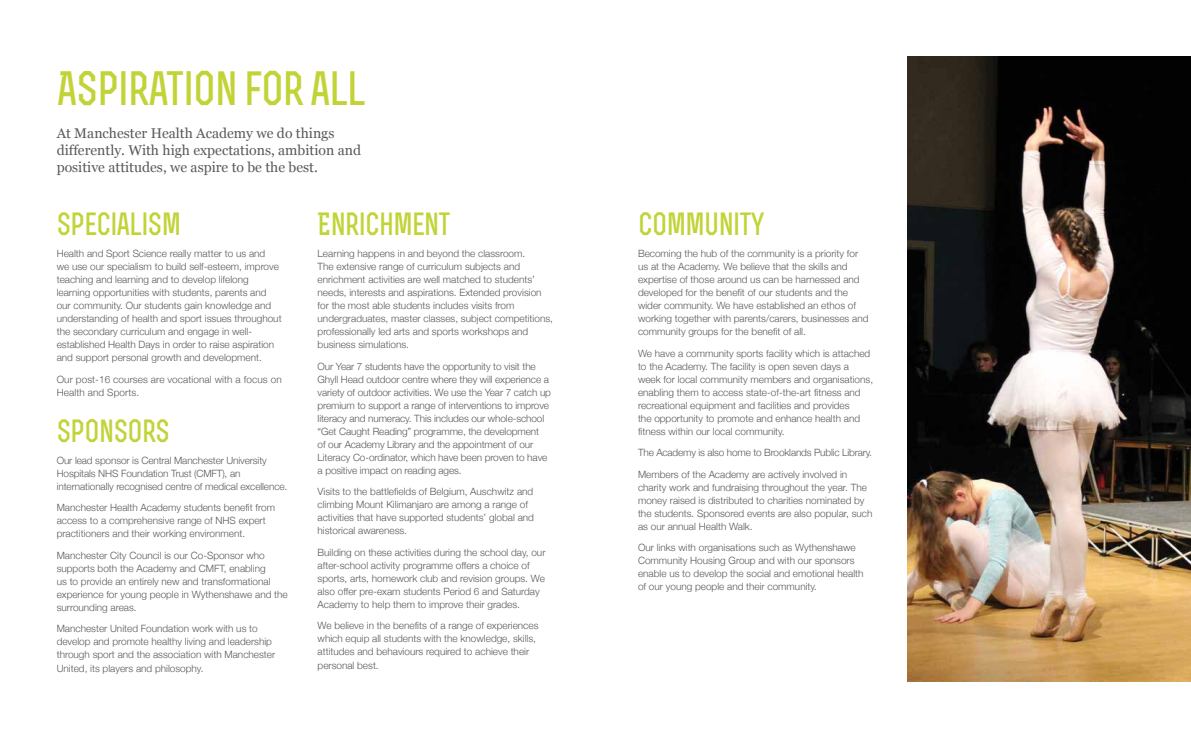
<style>
.page{position:relative;width:1191px;height:738px;background:#fff}
.page>*{position:absolute;margin:0;border:0;box-sizing:border-box;transform-origin:0 0}
.t1{font:700 45px "Rex";letter-spacing:-.02em;color:#c2d338}
.t2{font:700 30px "Rex";letter-spacing:-.02em;color:#c2d338}
.t3{font:14px/16.8px "Georgia";color:#58595b}
.t4{font:300 10px/13px "Helvetica Neue";color:#58595b}
</style>
<div class="page">
<svg style="left:907px;top:56px;width:284px;height:1px"></svg>
<img style="left:907px;top:57px;width:284px;height:623px">
<h1 class="t1" style="left:57px;top:60px;width:310px">ASPIRATION FOR ALL</h1>
<h3 class="t3" style="left:57px;top:124px;width:306px">At Manchester Health Academy we do things differently. With high expectations, ambition and positive attitudes, we aspire to be the best.</h3>
<h2 class="t2" style="left:57px;top:205px;width:126px">SPECIALISM</h2>
<p class="t4" style="left:57px;top:246px;width:226px">Health and Sport Science really matter to us and<br>we use our specialism to build self-esteem, improve teaching and learning and to develop lifelong learning opportunities with students, parents and our community. Our students gain knowledge and understanding of health and sport issues throughout the secondary curriculum and engage in well&shy;established Health Days in order to raise aspiration and support personal growth and development.</p>
<p class="t4" style="left:57px;top:371px;width:226px">Our post-16 courses are vocational with a focus on<br>Health and Sports.</p>
<h2 class="t2" style="left:57px;top:412px;width:115px">SPONSORS</h2>
<p class="t4" style="left:57px;top:452px;width:232px">Our lead sponsor is Central Manchester University<br>Hospitals NHS Foundation Trust (CMFT), an internationally recognised centre of medical excellence.</p>
<p class="t4" style="left:57px;top:500px;width:220px">Manchester Health Academy students benefit from access to a comprehensive range of NHS expert practitioners and their working environment.</p>
<p class="t4" style="left:57px;top:547px;width:232px">Manchester City Council is our Co-Sponsor who supports both the Academy and CMFT, enabling<br>us to provide an entirely new and transformational experience for young people in Wythenshawe and the surrounding areas.</p>
<p class="t4" style="left:57px;top:621px;width:220px">Manchester United Foundation work with us to develop and promote healthy living and leadership through sport and the association with Manchester United, its players and philosophy.</p>
<h2 class="t2" style="left:317px;top:205px;width:134px">ENRICHMENT</h2>
<p class="t4" style="left:317px;top:246px;width:237px">Learning happens in and beyond the classroom.<br>The extensive range of curriculum subjects and enrichment activities are well matched to students’ needs, interests and aspirations. Extended provision for the most able students includes visits from undergraduates, master classes, subject competitions, professionally led arts and sports workshops and business simulations.</p>
<p class="t4" style="left:317px;top:358px;width:235px">Our Year 7 students have the opportunity to visit the Ghyll Head outdoor centre where they will experience a variety of outdoor activities. We use the Year 7 catch up premium to support a range of interventions to improve literacy and numeracy. This includes our whole-school “Get Caught Reading” programme, the development<br>of our Academy Library and the appointment of our Literacy Co-ordinator, which have been proven to have a positive impact on reading ages.</p>
<p class="t4" style="left:317px;top:484px;width:218px">Visits to the battlefields of Belgium, Auschwitz and climbing Mount Kilimanjaro are among a range of activities that have supported students’ global and historical awareness.</p>
<p class="t4" style="left:317px;top:544px;width:229px">Building on these activities during the school day, our after-school activity programme offers a choice of sports, arts, homework club and revision groups. We also offer pre-exam students Period 6 and Saturday Academy to help them to improve their grades.</p>
<p class="t4" style="left:317px;top:618px;width:222px">We believe in the benefits of a range of experiences which equip all students with the knowledge, skills, attitudes and behaviours required to achieve their personal best.</p>
<h2 class="t2" style="left:638px;top:205px;width:128px">COMMUNITY</h2>
<p class="t4" style="left:638px;top:246px;width:232px">Becoming the hub of the community is a priority for us at the Academy. We believe that the skills and expertise of those around us can be harnessed and developed for the benefit of our students and the wider community. We have established an ethos of working together with parents/carers, businesses and community groups for the benefit of all.</p>
<p class="t4" style="left:638px;top:345px;width:237px">We have a community sports facility which is attached to the Academy. The facility is open seven days a week for local community members and organisations, enabling them to access state-of-the-art fitness and recreational equipment and facilities and provides<br>the opportunity to promote and enhance health and fitness within our local community.</p>
<p class="t4" style="left:638px;top:441px;width:235px;line-height:21.5px">The Academy is also home to Brooklands Public Library.<br>Members of the Academy are actively involved in</p>
<p class="t4" style="left:638px;top:479px;width:236px">charity work and fundraising throughout the year. The money raised is distributed to charities nominated by the students. Sponsored events are also popular, such as our annual Health Walk.</p>
<p class="t4" style="left:638px;top:540px;width:227px">Our links with organisations such as Wythenshawe Community Housing Group and with our sponsors enable us to develop the social and emotional health of our young people and their community.</p>
</div>
